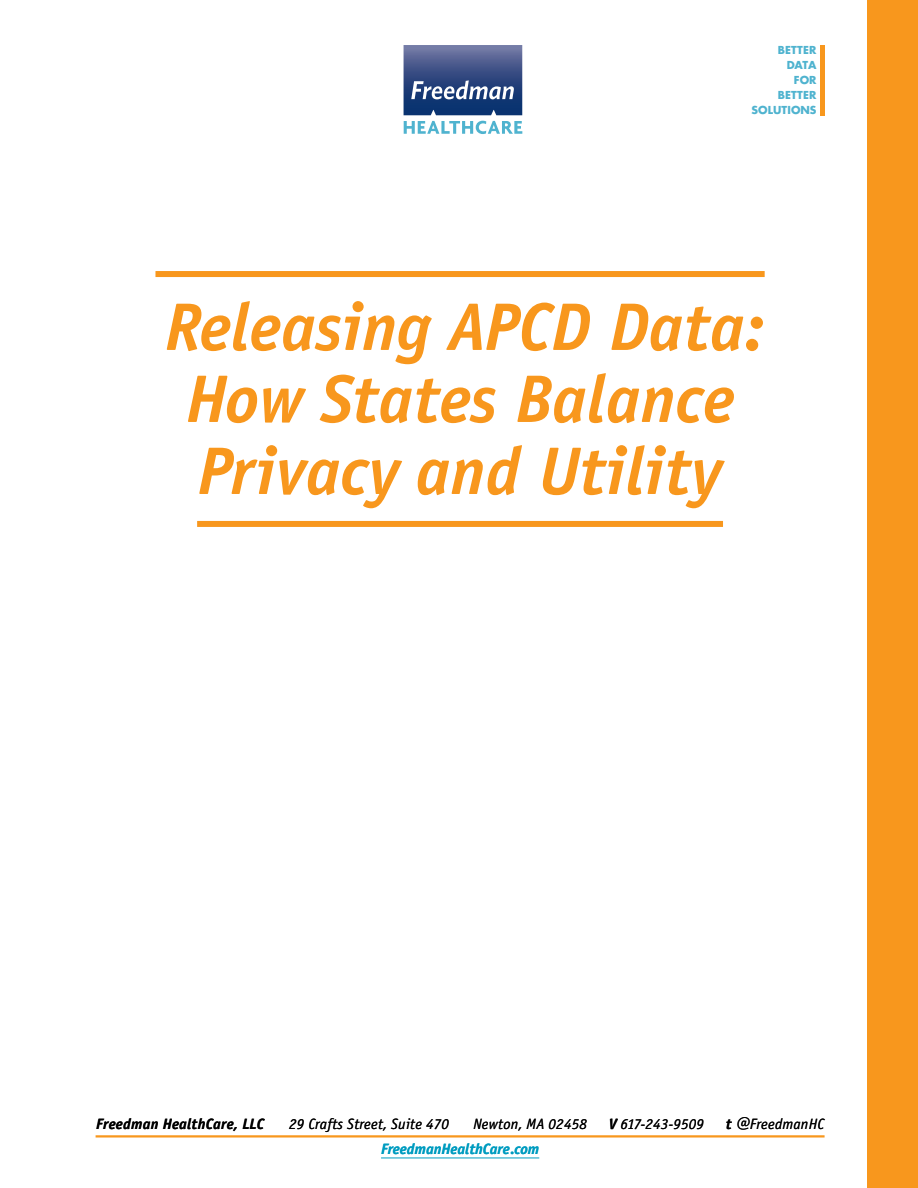
<style>
.page{position:relative;width:918px;height:1188px;background:#fff}
.page>*{position:absolute;margin:0;border:0;box-sizing:border-box;transform-origin:0 0}
.t1{font:italic 700 67.5px/72px "Officina Sans";color:#f8971d;text-align:center}
.t2{font:italic 15px "Officina Sans";letter-spacing:.015em;color:#000}
.t3{font:italic 700 15px "Officina Sans";letter-spacing:.015em;color:#000}
.t4{font:italic 700 15px "Officina Sans";color:#009cc0}
.t5{font:700 10.8px/14.9px "Futura";letter-spacing:.01em;color:#4fb3cf;text-align:right}
.s1{font-weight:700}
</style>
<div class="page">
<hr style="left:96px;top:1135px;width:729px;height:3px;background:#f8971d">
<div style="left:867px;top:0;width:51px;height:1188px;background:#f8971d"></div>
<div style="left:155px;top:271px;width:610px;height:6px;background:#f8971d"></div>
<div style="left:197px;top:521px;width:526px;height:6px;background:#f8971d"></div>
<hr style="left:381px;top:1158px;width:158px;height:1px;background:#009cc0">
<img style="left:404px;top:45px;width:118px;height:70px">
<svg style="left:404px;top:121px;width:118px;height:13px"></svg>
<div style="left:820px;top:45px;width:5px;height:70px;background:#f8971d"></div>
<p class="t5" style="left:751px;top:43px;width:67px">BETTER<br>DATA<br>FOR<br>BETTER<br>SOLUTIONS</p>
<h1 class="t1" style="left:165px;top:291px;width:601px">Releasing APCD Data:<br>How States Balance<br>Privacy and Utility</h1>
<p class="t3" style="left:96px;top:1115px;width:169px">Freedman HealthCare, LLC</p>
<p class="t2" style="left:289px;top:1115px;width:162px">29 Crafts Street, Suite 470</p>
<p class="t2" style="left:473px;top:1115px;width:115px">Newton, MA 02458</p>
<p class="t2" style="left:609px;top:1115px;width:97px"><span class="s1">V</span> 617-243-9509</p>
<p class="t2" style="left:726px;top:1115px;width:100px"><span class="s1">t</span> @FreedmanHC</p>
<p class="t4" style="left:381px;top:1140px;width:160px">FreedmanHealthCare.com</p>
</div>
